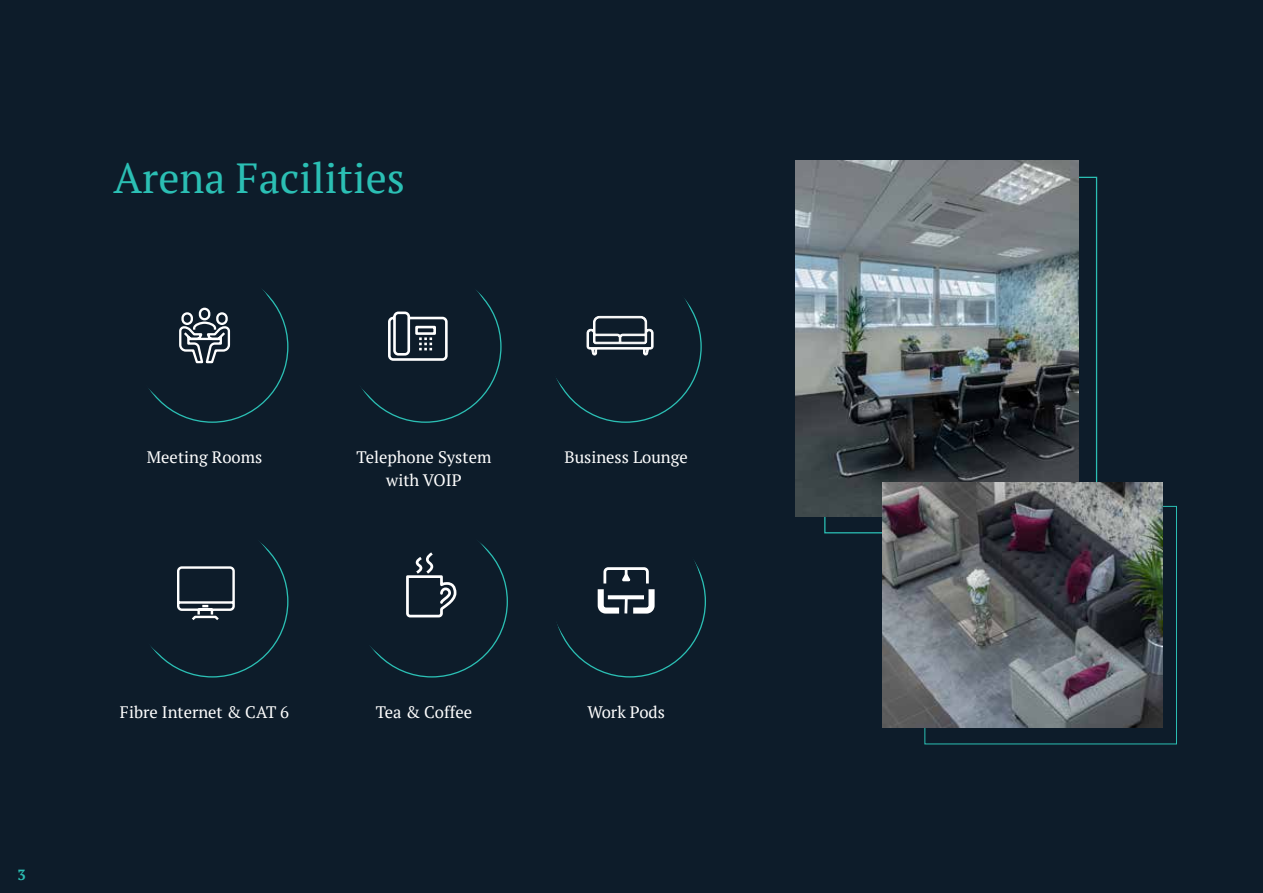
<style>
.page{position:relative;width:1263px;height:893px;background:#0d1c2a}
.page>*{position:absolute;margin:0;border:0;box-sizing:border-box;transform-origin:0 0}
.t1{font:42px "PT Serif";color:#2bbfb4}
.t2{font:16.65px/23.2px "PT Serif";color:#fff;text-align:center}
.t3{font:700 14.7px "PT Serif";color:#2bbfb4}
</style>
<div class="page">
<svg style="left:179px;top:307px;width:52px;height:57px"></svg>
<svg style="left:388px;top:311px;width:60px;height:50px"></svg>
<svg style="left:177px;top:566px;width:58px;height:54px"></svg>
<svg style="left:406px;top:552px;width:51px;height:66px"></svg>
<svg style="left:586px;top:316px;width:67px;height:40px"></svg>
<svg style="left:597px;top:567px;width:58px;height:47px"></svg>
<img style="left:796px;top:160px;width:283px;height:357px">
<img style="left:882px;top:482px;width:280px;height:246px">
<h1 class="t1" style="left:114px;top:150px;width:293px">Arena Facilities</h1>
<p class="t3" style="left:18px;top:865px;width:10px">3</p>
<p class="t2" style="left:147px;top:445px;width:117px">Meeting Rooms</p>
<p class="t2" style="left:356px;top:445px;width:136px">Telephone System with VOIP</p>
<p class="t2" style="left:564px;top:445px;width:125px">Business Lounge</p>
<p class="t2" style="left:120px;top:701px;width:171px">Fibre Internet &amp; CAT 6</p>
<p class="t2" style="left:376px;top:701px;width:98px">Tea &amp; Coffee</p>
<p class="t2" style="left:587px;top:701px;width:79px">Work Pods</p>
</div>
